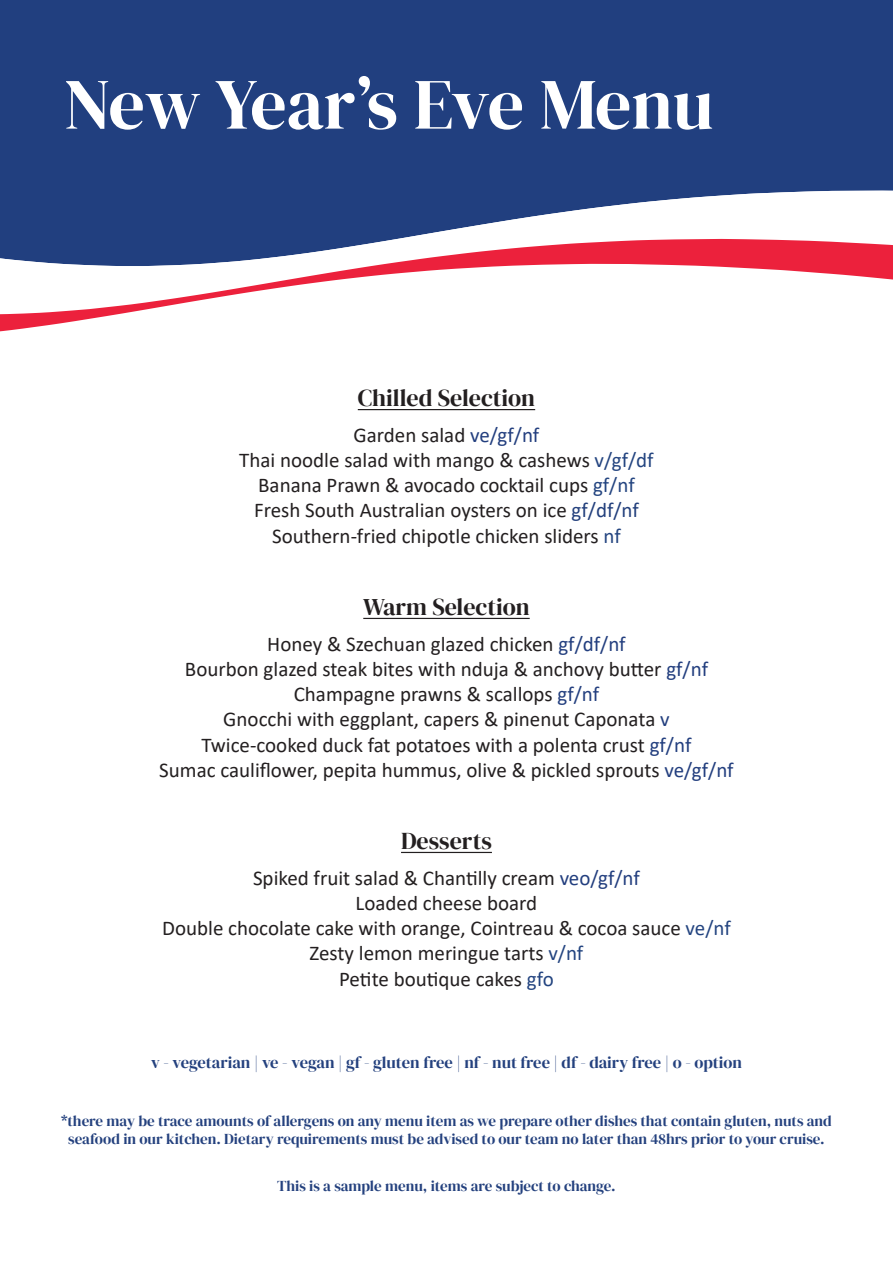
<style>
.page{position:relative;width:893px;height:1263px;background:#fff}
.page>*{position:absolute;margin:0;border:0;box-sizing:border-box;transform-origin:0 0}
.t1{font:72px "DM Serif Display";letter-spacing:-.015em;color:#fff}
.Paragraph_Style_1{font:24px "DM Serif Display";color:#231f20}
.t2{font:21px "Calibri";color:#231f20}
.t3{font:16.5px "DM Serif Display";color:#24417e}
.t4{font:15px/18px "DM Serif Display";color:#24417e;text-align:center}
.s1{color:#223e7e}
.s2{color:#234480}
.s3{color:#223f7c}
</style>
<div class="page">
<div style="left:0;top:0;width:893px;height:190px;background:#213f7f"></div>
<svg style="left:0;top:190px;width:893px;height:49px;fill:#213f7f"></svg>
<svg style="left:0;top:239px;width:893px;height:93px"></svg>
<hr style="left:358px;top:409px;width:177px;height:1px;background:#231f20">
<hr style="left:363px;top:618px;width:167px;height:1px;background:#231f20">
<hr style="left:401px;top:852px;width:91px;height:1px;background:#231f20">
<p class="t1" style="left:64px;top:63px;width:651px">New Year’s Eve Menu</p>
<p class="Paragraph_Style_1" style="left:358px;top:384px;width:179px">Chilled Selection</p>
<p class="t2" style="left:354px;top:420px;width:187px">Garden salad <span class="s1">ve/gf/nf</span></p>
<p class="t2" style="left:239px;top:445px;width:416px">Thai noodle salad with mango &amp; cashews <span class="s2">v/gf/df</span></p>
<p class="t2" style="left:258px;top:471px;width:378px">Banana Prawn &amp; avocado cocktail cups <span class="s2">gf/nf</span></p>
<p class="t2" style="left:254px;top:496px;width:386px">Fresh South Australian oysters on ice <span class="s3">gf/df/nf</span></p>
<p class="t2" style="left:272px;top:521px;width:350px">Southern-fried chipotle chicken sliders <span class="s2">nf</span></p>
<p class="Paragraph_Style_1" style="left:363px;top:593px;width:168px">Warm Selection</p>
<p class="t2" style="left:267px;top:629px;width:360px">Honey &amp; Szechuan glazed chicken <span class="s1">gf/df/nf</span></p>
<p class="t2" style="left:185px;top:654px;width:525px">Bourbon glazed steak bites with nduja &amp; anchovy butter <span class="s1">gf/nf</span></p>
<p class="t2" style="left:294px;top:679px;width:307px">Champagne prawns &amp; scallops <span class="s1">gf/nf</span></p>
<p class="t2" style="left:223px;top:705px;width:448px">Gnocchi with eggplant, capers &amp; pinenut Caponata <span class="s1">v</span></p>
<p class="t2" style="left:202px;top:730px;width:491px">Twice-cooked duck fat potatoes with a polenta crust <span class="s1">gf/nf</span></p>
<p class="t2" style="left:159px;top:755px;width:576px">Sumac cauliflower, pepita hummus, olive &amp; pickled sprouts <span class="s1">ve/gf/nf</span></p>
<p class="Paragraph_Style_1" style="left:401px;top:827px;width:92px">Desserts</p>
<p class="t2" style="left:253px;top:863px;width:388px">Spiked fruit salad &amp; Chantilly cream <span class="s1">veo/gf/nf</span></p>
<p class="t2" style="left:356px;top:888px;width:183px">Loaded cheese board</p>
<p class="t2" style="left:162px;top:913px;width:570px">Double chocolate cake with orange, Cointreau &amp; cocoa sauce <span class="s2">ve/nf</span></p>
<p class="t2" style="left:310px;top:939px;width:275px">Zesty lemon meringue tarts <span class="s2">v/nf</span></p>
<p class="t2" style="left:339px;top:964px;width:216px">Petite boutique cakes <span class="s2">gfo</span></p>
<p class="t3" style="left:151px;top:1053px;width:592px">v - vegetarian | ve - vegan | gf - gluten free | nf - nut free | df - dairy free | o - option</p>
<p class="t4" style="left:61px;top:1112px;width:772px">*there may be trace amounts of allergens on any menu item as we prepare other dishes that contain gluten, nuts and seafood in our kitchen. Dietary requirements must be advised to our team no later than 48hrs prior to your cruise.</p>
<p class="t4" style="left:277px;top:1176px;width:340px">This is a sample menu, items are subject to change.</p>
</div>
